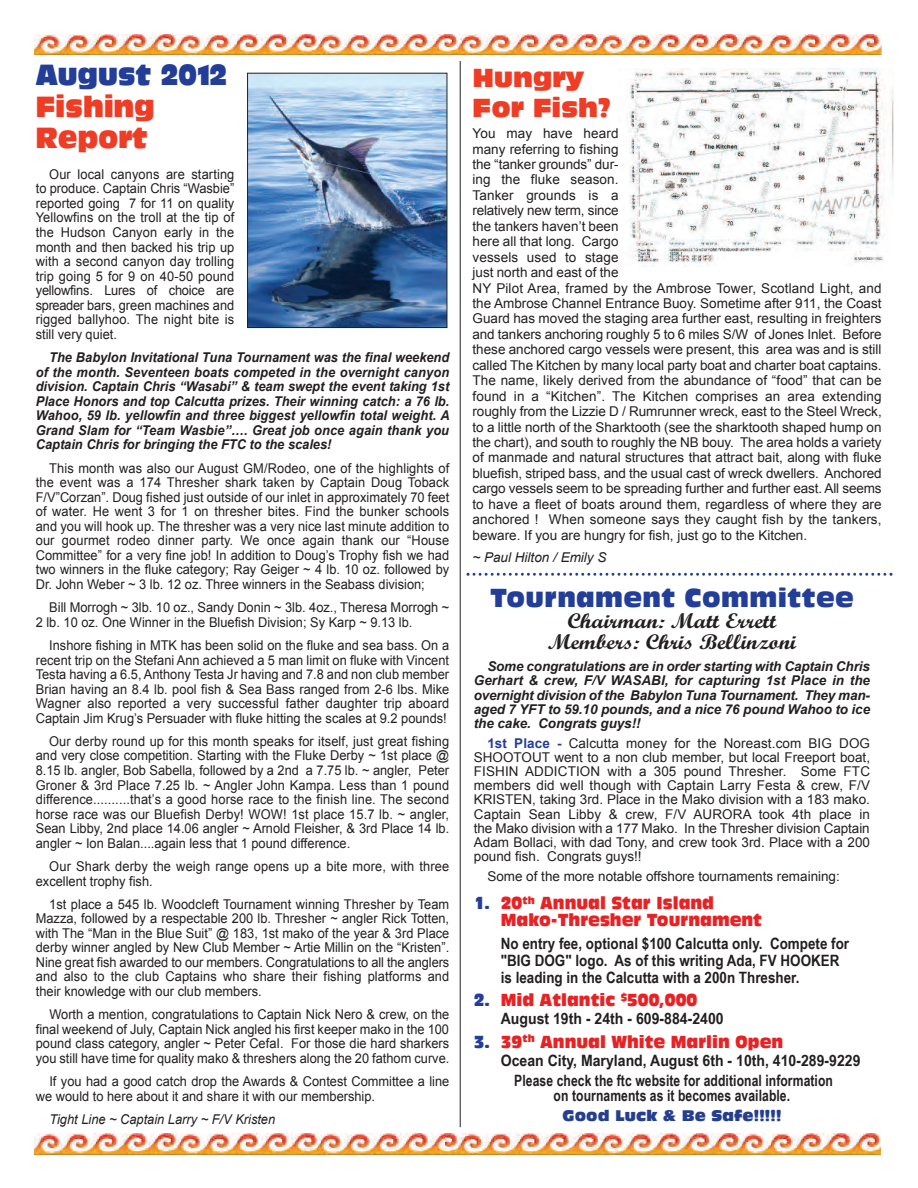
<style>
.page{position:relative;width:918px;height:1188px;background:#fff}
.page>*{position:absolute;margin:0;border:0;box-sizing:border-box;transform-origin:0 0}
.t1{font:28.5px/31.5px "Antique Olive Std Nord";color:#ef3c25;scale:.75 1}
.t2{font:28.5px "Antique Olive Std Nord";color:#233e99;scale:.75 1}
.t3{font:25.5px "Antique Olive Std Compact";letter-spacing:.015em;color:#233e99;scale:.95 1}
.t4{font:25.5px/30px "Antique Olive Std Nord";color:#ef3c25;scale:.8 1}
.t5{font:700 21.3px/21.3px "Script MT Std";color:#231f20;text-align:center;scale:1.1 1}
.t6{font:17.1px/17.1px "Antique Olive Std Compact";color:#e82224;scale:.9 1}
.t7{font:700 15.6px/17.1px "Arial Narrow";color:#231f20;scale:1.05 1}
.t8{font:700 15.6px/20.4px "Arial Narrow";color:#231f20;scale:1.1 1}
.t9{font:700 15.6px "Arial Narrow";color:#231f20;scale:.95 1}
.t10{font:15px "Antique Olive Std Nord";letter-spacing:.015em;color:#253f8e;scale:.8 1}
.t11{font:13.5px/14.5px "Arial";color:#231f20;text-align:justify;scale:.95 1}
.t12{font:13.5px/15.5px "Arial";color:#231f20}
.t13{font:italic 700 13.5px/14.5px "Arial";color:#231f20;text-align:justify;scale:.95 1}
.t14{font:italic 700 13.5px/14.2px "Arial";color:#231f20;text-align:justify}
.t15{font:italic 13.5px "Arial";color:#231f20;scale:.95 1}
.t16{font:italic 13.5px "Arial";color:#231f20}
.s1{font-weight:700;color:#233e99}
.s2{color:#233e99}
</style>
<div class="page">
<hr style="left:460px;top:61px;width:1px;height:1066px;background:#231f20">
<img style="left:35px;top:34px;width:847px;height:21px">
<img style="left:35px;top:1134px;width:846px;height:20px">
<img style="left:629px;top:68px;width:265px;height:199px">
<svg style="left:467px;top:573px;width:425px;height:3px"></svg>
<img style="left:249px;top:75px;width:196px;height:251px">
<div style="left:247px;top:73px;width:200px;height:255px;border:1px solid #231f20"></div>
<h1 class="t2" style="left:36px;top:64px;width:256px">August 2012</h1>
<h1 class="t1" style="left:36px;top:92px;width:160px">Fishing<br>Report</h1>
<p class="t11" style="left:36px;top:167px;width:211px;text-indent:14px">Our local canyons are starting to produce. Captain Chris “Wasbie” reported going 7 for 11 on quality Yellowfins on the troll at the tip of the Hudson Canyon early in the month and then backed his trip up with a second canyon day trolling trip going 5 for 9 on 40-50 pound yellowfins. Lures of choice are spreader bars, green machines and rigged ballyhoo. The night bite is still very quiet.</p>
<p class="t13" style="left:36px;top:350px;width:437px;text-indent:14px">The Babylon Invitational Tuna Tournament was the final weekend of the month. Seventeen boats competed in the overnight canyon division. Captain Chris “Wasabi” &amp; team swept the event taking 1st Place Honors and top Calcutta prizes. Their winning catch: a 76 lb.<br>Wahoo, 59 lb. yellowfin and three biggest yellowfin total weight. A Grand Slam for “Team Wasbie”…. Great job once again thank you Captain Chris for bringing the FTC to the scales!</p>
<p class="t11" style="left:36px;top:461px;width:437px;text-indent:14px">This month was also our August GM/Rodeo, one of the highlights of the event was a 174 Thresher shark taken by Captain Doug Toback F/V”Corzan”. Doug fished just outside of our inlet in approximately 70 feet of water. He went 3 for 1 on thresher bites. Find the bunker schools and you will hook up. The thresher was a very nice last minute addition to our gourmet rodeo dinner party. We once again thank our “House Committee” for a very fine job! In addition to Doug’s Trophy fish we had two winners in the fluke category; Ray Geiger ~ 4 lb. 10 oz. followed by Dr. John Weber ~ 3 lb. 12 oz. Three winners in the Seabass division;</p>
<p class="t11" style="left:36px;top:600px;width:437px;text-indent:14px">Bill Morrogh ~ 3lb. 10 oz., Sandy Donin ~ 3lb. 4oz., Theresa Morrogh ~<br>2 lb. 10 oz. One Winner in the Bluefish Division; Sy Karp ~ 9.13 lb.</p>
<p class="t11" style="left:36px;top:638px;width:437px;text-indent:14px">Inshore fishing in MTK has been solid on the fluke and sea bass. On a recent trip on the Stefani Ann achieved a 5 man limit on fluke with Vincent Testa having a 6.5, Anthony Testa Jr having and 7.8 and non club member Brian having an 8.4 lb. pool fish &amp; Sea Bass ranged from 2-6 lbs. Mike Wagner also reported a very successful father daughter trip aboard Captain Jim Krug’s Persuader with fluke hitting the scales at 9.2 pounds!</p>
<p class="t11" style="left:36px;top:734px;width:437px;text-indent:14px">Our derby round up for this month speaks for itself, just great fishing and very close competition. Starting with the Fluke Derby ~ 1st place @ 8.15 lb. angler, Bob Sabella, followed by a 2nd a 7.75 lb. ~ angler, Peter Groner &amp; 3rd Place 7.25 lb. ~ Angler John Kampa. Less than 1 pound difference..........that’s a good horse race to the finish line. The second horse race was our Bluefish Derby! WOW! 1st place 15.7 lb. ~ angler, Sean Libby, 2nd place 14.06 angler ~ Arnold Fleisher, &amp; 3rd Place 14 lb. angler ~ Ion Balan....again less that 1 pound difference.</p>
<p class="t11" style="left:36px;top:859px;width:437px;text-indent:13px">Our Shark derby the weigh range opens up a bite more, with three excellent trophy fish.</p>
<p class="t11" style="left:36px;top:897px;width:437px;text-indent:13px">1st place a 545 lb. Woodcleft Tournament winning Thresher by Team Mazza, followed by a respectable 200 lb. Thresher ~ angler Rick Totten, with The “Man in the Blue Suit” @ 183, 1st mako of the year &amp; 3rd Place derby winner angled by New Club Member ~ Artie Millin on the “Kristen”.<br>Nine great fish awarded to our members. Congratulations to all the anglers and also to the club Captains who share their fishing platforms and their knowledge with our club members.</p>
<p class="t11" style="left:36px;top:1007px;width:437px;text-indent:13px">Worth a mention, congratulations to Captain Nick Nero &amp; crew, on the final weekend of July, Captain Nick angled his first keeper mako in the 100 pound class category, angler ~ Peter CefaI. For those die hard sharkers you still have time for quality mako &amp; threshers along the 20 fathom curve.</p>
<p class="t11" style="left:36px;top:1074px;width:437px;text-indent:13px">If you had a good catch drop the Awards &amp; Contest Committee a line we would to here about it and share it with our membership.</p>
<p class="t15" style="left:49px;top:1112px;width:239px">Tight Line ~ Captain Larry ~ F/V Kristen</p>
<h2 class="t4" style="left:473px;top:65px;width:174px">Hungry<br>For Fish?</h2>
<p class="t12" style="left:472px;top:126px;width:411px">You may have heard<br>many referring to fishing<br>the “tanker grounds” dur-<br>ing the fluke season.<br>Tanker grounds is a<br>relatively new term, since<br>the tankers haven’t been<br>here all that long. Cargo<br>vessels used to stage<br>just north and east of the<br>NY Pilot Area, framed by the Ambrose Tower, Scotland Light, and the Ambrose Channel Entrance Buoy. Sometime after 911, the Coast Guard has moved the staging area further east, resulting in freighters and tankers anchoring roughly 5 to 6 miles S/W of Jones Inlet. Before these anchored cargo vessels were present, this area was and is still called The Kitchen by many local party boat and charter boat captains.<br>The name, likely derived from the abundance of “food” that can be found in a “Kitchen”. The Kitchen comprises an area extending roughly from the Lizzie D / Rumrunner wreck, east to the Steel Wreck, to a little north of the Sharktooth (see the sharktooth shaped hump on the chart), and south to roughly the NB bouy. The area holds a variety of manmade and natural structures that attract bait, along with fluke bluefish, striped bass, and the usual cast of wreck dwellers. Anchored cargo vessels seem to be spreading further and further east. All seems to have a fleet of boats around them, regardless of where they are anchored ! When someone says they caught fish by the tankers, beware. If you are hungry for fish, just go to the Kitchen.</p>
<p class="t16" style="left:472px;top:549px;width:135px">~ Paul Hilton / Emily S</p>
<h2 class="t3" style="left:490px;top:587px;width:384px">Tournament Committee</h2>
<h3 class="t5" style="left:548px;top:612px;width:227px">Chairman: Matt Errett<br>Members: Chris Bellinzoni</h3>
<p class="t14" style="left:474px;top:659px;width:398px;text-indent:14px">Some congratulations are in order starting with Captain Chris Gerhart &amp; crew, F/V WASABI, for capturing 1st Place in the overnight division of the Babylon Tuna Tournament. They man&shy;aged 7 YFT to 59.10 pounds, and a nice 76 pound Wahoo to ice the cake. Congrats guys!!</p>
<p class="t12" style="left:474px;top:736px;width:398px;line-height:14.2px;text-align:justify;text-indent:14px"><span class="s1">1st Place -</span> Calcutta money for the Noreast.com BIG DOG SHOOTOUT went to a non club member, but local Freeport boat, FISHIN ADDICTION with a 305 pound Thresher. Some FTC members did well though with Captain Larry Festa &amp; crew, F/V KRISTEN, taking 3rd. Place in the Mako division with a 183 mako.<br>Captain Sean Libby &amp; crew, F/V AURORA took 4th place in the Mako division with a 177 Mako. In the Thresher division Captain Adam Bollaci, with dad Tony, and crew took 3rd. Place with a 200 pound fish. Congrats guys!!</p>
<p class="t12" style="left:487px;top:868px;width:354px">Some of the more notable offshore tournaments remaining:</p>
<p class="t6" style="left:501px;top:895px;width:292px;text-indent:-27px"><span class="s2">1.</span> 20<sup>th</sup> Annual Star Island<br>Mako-Thresher Tournament</p>
<p class="t7" style="left:501px;top:935px;width:333px">No entry fee, optional $100 Calcutta only. Compete for "BIG DOG" logo. As of this writing Ada, FV HOOKER is leading in the Calcutta with a 200n Thresher.</p>
<p class="t6" style="left:474px;top:992px;width:250px"><span class="s2">2.</span> Mid Atlantic <sup>$</sup>500,000</p>
<p class="t8" style="left:501px;top:1008px;width:204px">August 19th - 24th - 609-884-2400</p>
<p class="t6" style="left:474px;top:1034px;width:345px"><span class="s2">3.</span> 39<sup>th</sup> Annual White Marlin Open</p>
<p class="t8" style="left:514px;top:1050px;width:316px;text-indent:-13px">Ocean City, Maryland, August 6th - 10th, 410-289-9229<br>Please check the ftc website for additional information</p>
<p class="t9" style="left:554px;top:1086px;width:250px">on tournaments as it becomes available.</p>
<p class="t10" style="left:562px;top:1110px;width:275px">Good Luck &amp; Be Safe!!!!!</p>
</div>
